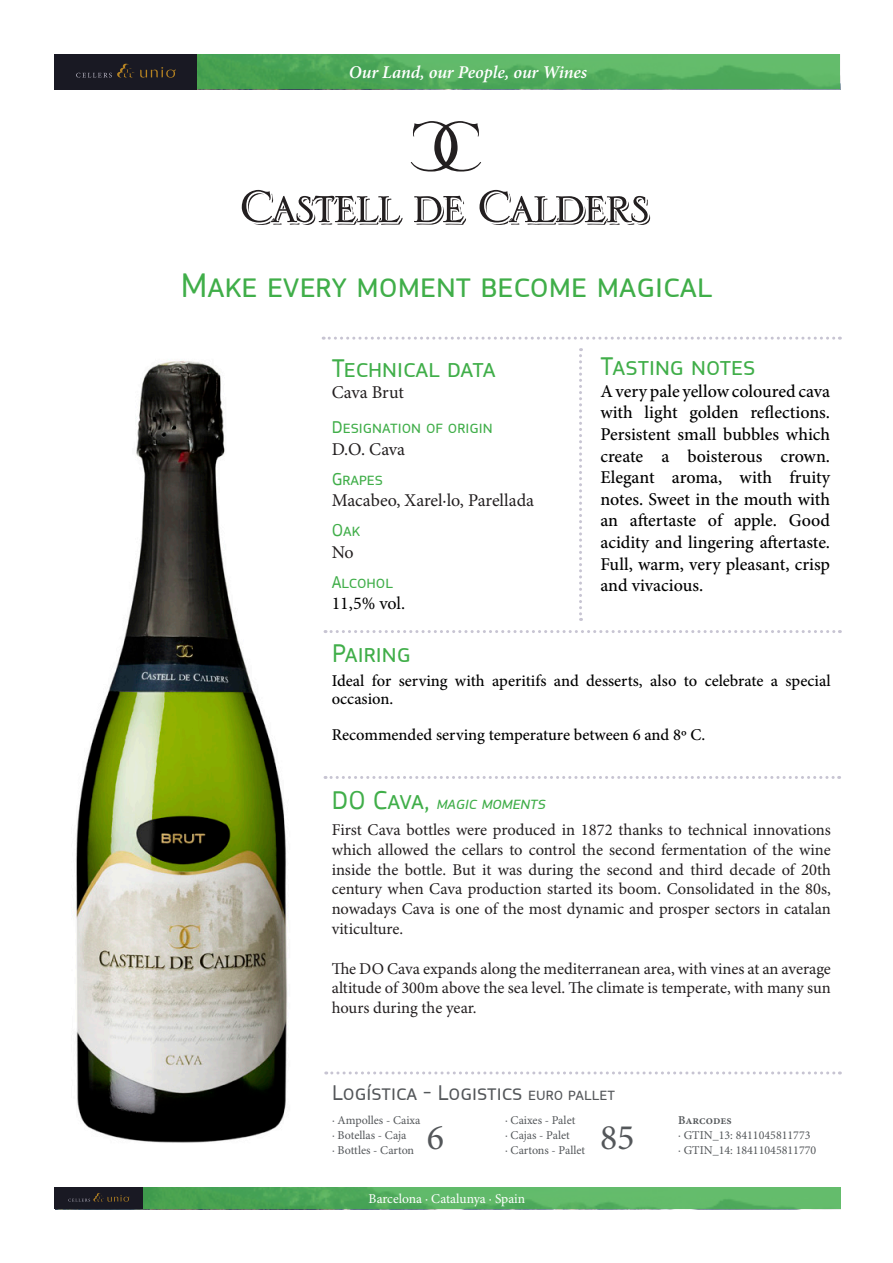
<style>
.page{position:relative;width:893px;height:1263px;background:#fff}
.page>*{position:absolute;margin:0;border:0;box-sizing:border-box;transform-origin:0 0}
.t1{font:36px "PF Square Sans Pro";color:#40ae49}
.t2{font:36px "Minion Pro";color:#54575a}
.t3{font:27px "PF Square Sans Pro";color:#40ae49}
.t4{font:22.5px "PF Square Sans Pro";color:#54575a}
.t5{font:500 18px/21.6px "Minion Pro";color:#000;text-align:justify}
.t6{font:18px "Minion Pro";color:#231f20}
.t7{font:18px "PF Square Sans Pro";color:#40ae49}
.t8{font:italic 600 18px "Minion Pro";letter-spacing:-.005em;color:#fff}
.t9{font:italic 18px "PF Square Sans Pro";color:#40ae49}
.t10{font:18px "Minion Pro";color:#000}
.t11{font:16.5px/19.8px "Minion Pro";letter-spacing:-.005em;color:#231f20;text-align:justify}
.t12{font:500 16.5px/18px "Minion Pro";color:#000}
.t13{font:13.5px "Minion Pro";color:#fff}
.t14{font:12px/15px "Minion Pro";color:#54575a}
.t15{font:600 12px "Minion Pro";letter-spacing:-.005em;color:#54575a}
.s1{font-style:normal;font-size:27px}
.s2{font-size:18px}
</style>
<div class="page">
<svg style="left:143px;top:1188px;width:698px;height:21px;background:#57b161"></svg>
<img style="left:75px;top:360px;width:213px;height:783px">
<svg style="left:323px;top:337px;width:517px;height:3px"></svg>
<svg style="left:325px;top:630px;width:515px;height:3px"></svg>
<svg style="left:325px;top:776px;width:515px;height:3px"></svg>
<svg style="left:579px;top:348px;width:3px;height:273px"></svg>
<svg style="left:326px;top:1071px;width:514px;height:3px"></svg>
<div style="left:55px;top:1187px;width:88px;height:22px;background:#191923"></div>
<svg style="left:68px;top:1193px;width:61px;height:9px"></svg>
<svg style="left:242px;top:190px;width:408px;height:35px"></svg>
<svg style="left:411px;top:121px;width:70px;height:51px"></svg>
<svg style="left:197px;top:55px;width:643px;height:34px;background:#53ad5e"></svg>
<div style="left:54px;top:54px;width:143px;height:35px;background:#191923"></div>
<svg style="left:76px;top:64px;width:100px;height:14px"></svg>
<p class="t8" style="left:349px;top:60px;width:240px">Our Land, our People, our Wines</p>
<h1 class="t1" style="left:181px;top:264px;width:533px">Make every moment become magical</h1>
<h2 class="t3" style="left:332px;top:352px;width:166px">Technical data</h2>
<p class="t6" style="left:332px;top:382px;width:74px">Cava Brut</p>
<p class="t7" style="left:332px;top:417px;width:163px">Designation of origin</p>
<p class="t6" style="left:332px;top:438px;width:75px">D.O. Cava</p>
<p class="t7" style="left:332px;top:468px;width:53px">Grapes</p>
<p class="t6" style="left:332px;top:490px;width:204px">Macabeo, Xarel·lo, Parellada</p>
<p class="t7" style="left:332px;top:520px;width:30px">Oak</p>
<p class="t6" style="left:332px;top:541px;width:24px">No</p>
<p class="t7" style="left:332px;top:571px;width:63px">Alcohol</p>
<p class="t10" style="left:332px;top:593px;width:75px">11,5% vol.</p>
<h2 class="t3" style="left:332px;top:638px;width:80px">Pairing</h2>
<h2 class="t3" style="left:600px;top:350px;width:156px">Tasting notes</h2>
<p class="t5" style="left:600px;top:380px;width:231px">A very pale yellow coloured cava with light golden reflections.<br>Persistent small bubbles which create a boisterous crown.<br>Elegant aroma, with fruity notes. Sweet in the mouth with an aftertaste of apple. Good acidity and lingering aftertaste.<br>Full, warm, very pleasant, crisp and vivacious.</p>
<p class="t12" style="left:332px;top:672px;width:501px">Ideal for serving with aperitifs and desserts, also to celebrate a special occasion.</p>
<p class="t12" style="left:332px;top:726px;width:375px">Recommended serving temperature between 6 and 8º C.</p>
<p class="t9" style="left:332px;top:792px;width:215px"><span class="s1">DO Cava,</span> magic moments</p>
<p class="t11" style="left:332px;top:820px;width:501px">First Cava bottles were produced in 1872 thanks to technical innovations which allowed the cellars to control the second fermentation of the wine inside the bottle. But it was during the second and third decade of 20th century when Cava production started its boom. Consolidated in the 80s, nowadays Cava is one of the most dynamic and prosper sectors in catalan viticulture.</p>
<p class="t11" style="left:332px;top:959px;width:501px">The DO Cava expands along the mediterranean area, with vines at an average altitude of 300m above the sea level. The climate is temperate, with many sun hours during the year.</p>
<h3 class="t4" style="left:332px;top:1079px;width:284px">Logística - Logistics <span class="s2">euro pallet</span></h3>
<p class="t14" style="left:332px;top:1113px;width:90px">· Ampolles - Caixa · Botellas - Caja<br>· Bottles - Carton</p>
<p class="t14" style="left:505px;top:1113px;width:82px">· Caixes - Palet<br>· Cajas - Palet<br>· Cartons - Pallet</p>
<p class="t15" style="left:678px;top:1111px;width:55px">Barcodes</p>
<h1 class="t2" style="left:427px;top:1116px;width:19px">6</h1>
<h1 class="t2" style="left:600px;top:1116px;width:36px">85</h1>
<p class="t14" style="left:678px;top:1128px;width:140px">· GTIN_13: 8411045811773<br>· GTIN_14: 18411045811770</p>
<p class="t13" style="left:369px;top:1191px;width:158px">Barcelona · Catalunya · Spain</p>
</div>
